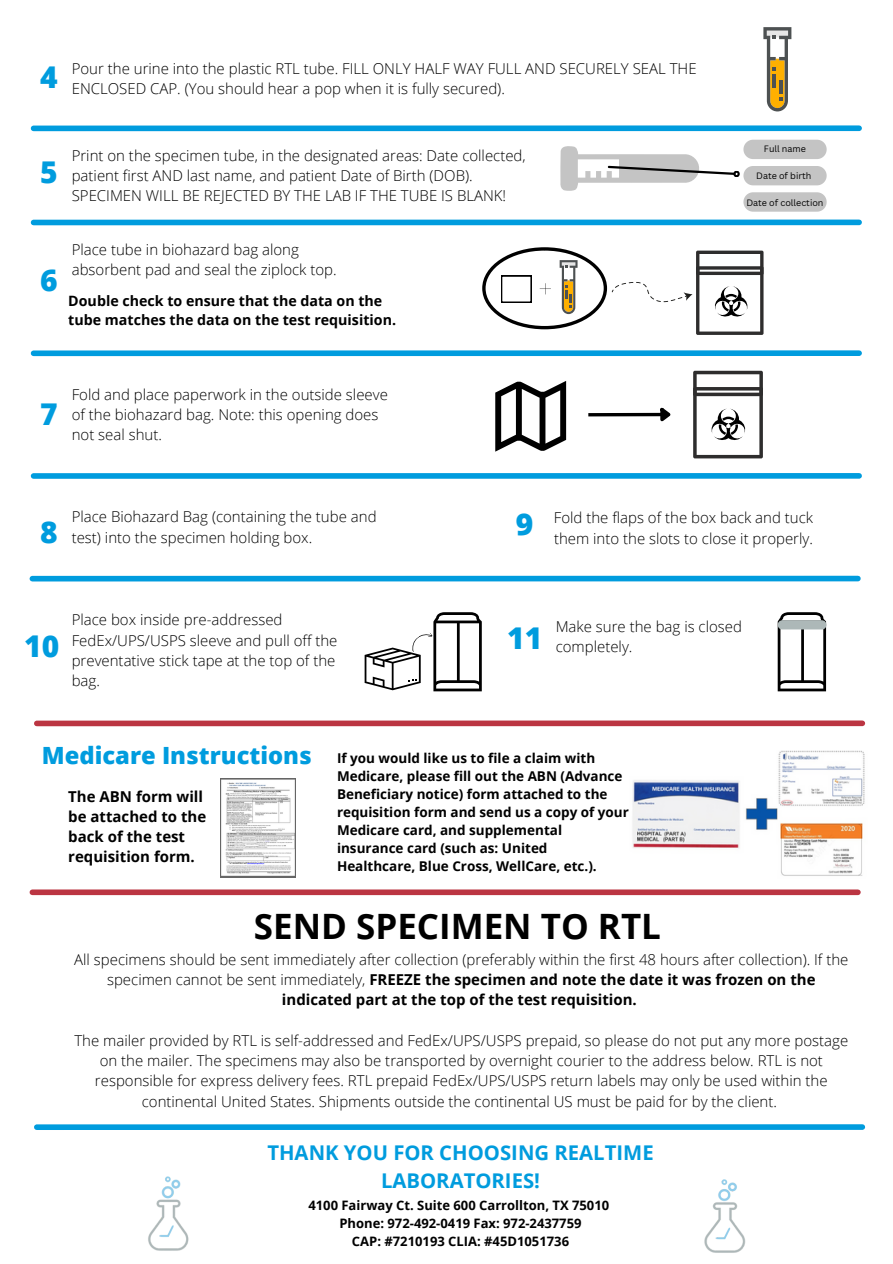
<style>
.page{position:relative;width:893px;height:1264px;background:#fff}
.page>*{position:absolute;margin:0;border:0;box-sizing:border-box;transform-origin:0 0}
.t1{font:700 34.95px "Open Sans";color:#000}
.t2{font:800 30px "Open Sans";color:#009cde}
.t3{font:800 23.7px "Open Sans";color:#009cde}
.t4{font:700 20.25px/28px "Open Sans";color:#009cde;text-align:center}
.t5{font:300 15px/20.2px "Open Sans";color:#000}
.t6{font:700 15px/20.2px "Open Sans";color:#000}
.t7{font:700 14.25px/19px "Open Sans";color:#000}
.t8{font:700 13.5px/18px "Open Sans";color:#000}
.t9{font:700 13.05px "Open Sans";color:#000}
.t10{font:9px "Canva Sans";color:#000}
.s1{font-weight:700}
</style>
<div class="page">
<img style="left:148px;top:1176px;width:41px;height:75px">
<div style="left:37px;top:1124px;width:825px;height:5px;background:#009cde"></div>
<div style="left:37px;top:720px;width:825px;height:6px;background:#bb3542"></div>
<img style="left:220px;top:778px;width:75px;height:99px">
<img style="left:632px;top:751px;width:233px;height:125px">
<div style="left:34px;top:350px;width:825px;height:6px;background:#009cde"></div>
<div style="left:34px;top:473px;width:825px;height:6px;background:#009cde"></div>
<svg style="left:364px;top:612px;width:118px;height:79px"></svg>
<svg style="left:777px;top:612px;width:49px;height:79px"></svg>
<svg style="left:495px;top:381px;width:71px;height:70px"></svg>
<svg style="left:693px;top:371px;width:69px;height:87px"></svg>
<hr style="left:588px;top:413px;width:73px;height:3px;background:#000">
<svg style="left:657px;top:407px;width:14px;height:15px"></svg>
<svg style="left:482px;top:247px;width:281px;height:88px"></svg>
<div style="left:34px;top:125px;width:825px;height:6px;background:#009cde"></div>
<div style="left:34px;top:219px;width:825px;height:6px;background:#009cde"></div>
<div style="left:32px;top:575px;width:825px;height:6px;background:#009cde"></div>
<svg style="left:560px;top:140px;width:266px;height:72px"></svg>
<svg style="left:763px;top:27px;width:28px;height:84px"></svg>
<div style="left:32px;top:889px;width:825px;height:6px;background:#bb3542"></div>
<img style="left:704px;top:1179px;width:42px;height:74px">
<p class="t2" style="left:40px;top:56px;width:19px">4</p>
<p class="t5" style="left:72px;top:58px;width:626px">Pour the urine into the plastic RTL tube. FILL ONLY HALF WAY FULL AND SECURELY SEAL THE</p>
<p class="t5" style="left:72px;top:78px;width:434px">ENCLOSED CAP. (You should hear a pop when it is fully secured).</p>
<p class="t2" style="left:40px;top:151px;width:19px">5</p>
<p class="t5" style="left:72px;top:145px;width:455px">Print on the specimen tube, in the designated areas: Date collected, patient first AND last name, and patient Date of Birth (DOB).<br>SPECIMEN WILL BE REJECTED BY THE LAB IF THE TUBE IS BLANK!</p>
<p class="t2" style="left:40px;top:259px;width:19px">6</p>
<p class="t5" style="left:72px;top:239px;width:266px">Place tube in biohazard bag along absorbent pad and seal the ziplock top.</p>
<p class="t7" style="left:68px;top:291px;width:329px">Double check to ensure that the data on the tube matches the data on the test requisition.</p>
<p class="t2" style="left:40px;top:393px;width:19px">7</p>
<p class="t5" style="left:72px;top:384px;width:317px">Fold and place paperwork in the outside sleeve of the biohazard bag. Note: this opening does not seal shut.</p>
<p class="t10" style="left:763px;top:143px;width:43px">Full name</p>
<p class="t10" style="left:756px;top:170px;width:57px">Date of birth</p>
<p class="t10" style="left:746px;top:196px;width:79px">Date of collection</p>
<p class="t5" style="left:72px;top:506px;width:306px">Place Biohazard Bag (containing the tube and</p>
<p class="t2" style="left:40px;top:510px;width:19px">8</p>
<p class="t5" style="left:72px;top:526px;width:242px">test) into the specimen holding box.</p>
<p class="t2" style="left:516px;top:503px;width:19px">9</p>
<p class="t5" style="left:553px;top:507px;width:261px">Fold the flaps of the box back and tuck them into the slots to close it properly.</p>
<p class="t2" style="left:24px;top:625px;width:37px">10</p>
<p class="t5" style="left:72px;top:609px;width:267px">Place box inside pre-addressed<br>FedEx/UPS/USPS sleeve and pull off the preventative stick tape at the top of the bag.</p>
<p class="t5" style="left:555px;top:615px;width:188px">Make sure the bag is closed</p>
<p class="t2" style="left:507px;top:616px;width:37px">11</p>
<p class="t5" style="left:555px;top:636px;width:78px">completely.</p>
<p class="t3" style="left:42px;top:739px;width:271px">Medicare Instructions</p>
<p class="t8" style="left:337px;top:749px;width:293px">If you would like us to file a claim with Medicare, please fill out the ABN (Advance Beneficiary notice) form attached to the requisition form and send us a copy of your Medicare card, and supplemental insurance card (such as: United Healthcare, Blue Cross, WellCare, etc.).</p>
<p class="t6" style="left:68px;top:785px;width:139px">The ABN form will be attached to the back of the test requisition form.</p>
<p class="t1" style="left:254px;top:901px;width:408px">SEND SPECIMEN TO RTL</p>
<p class="t5" style="left:74px;top:948px;width:775px;text-align:center">All specimens should be sent immediately after collection (preferably within the first 48 hours after collection). If the specimen cannot be sent immediately, <span class="s1">FREEZE the specimen and note the date it was frozen on the indicated part at the top of the test requisition.</span></p>
<p class="t5" style="left:74px;top:1029px;width:775px;text-align:center">The mailer provided by RTL is self-addressed and FedEx/UPS/USPS prepaid, so please do not put any more postage on the mailer. The specimens may also be transported by overnight courier to the address below. RTL is not responsible for express delivery fees. RTL prepaid FedEx/UPS/USPS return labels may only be used within the continental United States. Shipments outside the continental US must be paid for by the client.</p>
<p class="t4" style="left:267px;top:1137px;width:388px">THANK YOU FOR CHOOSING REALTIME<br>LABORATORIES!</p>
<p class="t9" style="left:308px;top:1195px;width:302px">4100 Fairway Ct. Suite 600 Carrollton, TX 75010</p>
<p class="t9" style="left:339px;top:1213px;width:243px">Phone: 972-492-0419 Fax: 972-2437759</p>
<p class="t9" style="left:352px;top:1232px;width:218px">CAP: #7210193 CLIA: #45D1051736</p>
</div>
